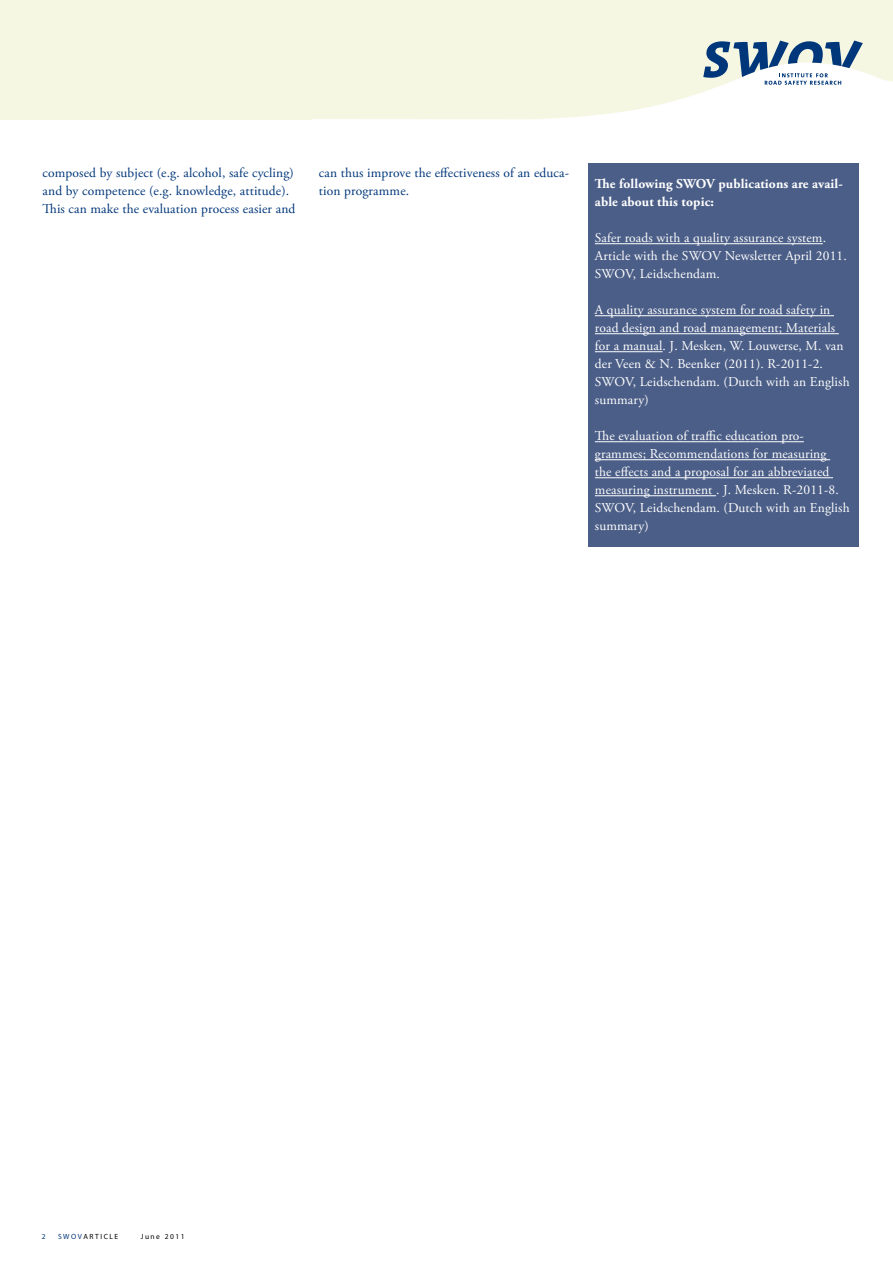
<style>
.page{position:relative;width:893px;height:1263px;background:#fff}
.page>*{position:absolute;margin:0;border:0;box-sizing:border-box;transform-origin:0 0}
.t1{font:13.5px/18px "Adobe Garamond Pro";letter-spacing:.01em;color:#fff}
.t2{font:13.5px/18px "Adobe Garamond Pro";letter-spacing:.01em;color:#00377a}
.t3{font:700 13.5px/18px "Adobe Garamond Pro";letter-spacing:.01em;color:#fff}
.t4{font:7.5px "Myriad Pro";letter-spacing:.2em;color:#000}
.t5{font:7.5px "Myriad Pro";color:#00377a}
.s1{color:#00377a}
</style>
<div class="page">
<div style="left:0;top:0;width:312px;height:119px;background:#f6f7e3"></div>
<svg style="left:312px;top:0;width:581px;height:119px;background:#f7f8e6"></svg>
<svg style="left:703px;top:41px;width:160px;height:44px"></svg>
<div style="left:589px;top:164px;width:270px;height:383px;background:#4b5e87"></div>
<hr style="left:595px;top:243px;width:228px;height:1px;background:#fff">
<hr style="left:595px;top:315px;width:239px;height:1px;background:#fff">
<hr style="left:595px;top:333px;width:244px;height:1px;background:#fff">
<hr style="left:595px;top:351px;width:67px;height:1px;background:#fff">
<hr style="left:595px;top:441px;width:209px;height:1px;background:#fff">
<hr style="left:595px;top:459px;width:235px;height:1px;background:#fff">
<hr style="left:595px;top:477px;width:238px;height:1px;background:#fff">
<hr style="left:595px;top:495px;width:121px;height:1px;background:#fff">
<p class="t2" style="left:43px;top:164px;width:254px">composed by subject (e.g. alcohol, safe cycling) and by competence (e.g. knowledge, attitude).<br>This can make the evaluation process easier and</p>
<p class="t2" style="left:319px;top:164px;width:252px">can thus improve the effectiveness of an educa&shy;tion programme.</p>
<p class="t3" style="left:595px;top:175px;width:249px">The following SWOV publications are avail&shy;able about this topic:</p>
<p class="t1" style="left:595px;top:230px;width:253px">Safer roads with a quality assurance system.<br>Article with the SWOV Newsletter April 2011.<br>SWOV, Leidschendam.</p>
<p class="t1" style="left:595px;top:302px;width:256px">A quality assurance system for road safety in road design and road management; Materials for a manual. J. Mesken, W. Louwerse, M. van der Veen &amp; N. Beenker (2011). R-2011-2.<br>SWOV, Leidschendam. (Dutch with an English summary)</p>
<p class="t1" style="left:595px;top:428px;width:256px">The evaluation of traffic education pro&shy;grammes; Recommendations for measuring<br>the effects and a proposal for an abbreviated measuring instrument . J. Mesken. R-2011-8.<br>SWOV, Leidschendam. (Dutch with an English summary)</p>
<p class="t5" style="left:42px;top:1232px;width:5px">2</p>
<p class="t4" style="left:58px;top:1232px;width:62px"><span class="s1">SWOV</span>ARTICLE</p>
<p class="t4" style="left:141px;top:1231px;width:45px">June 2011</p>
</div>
